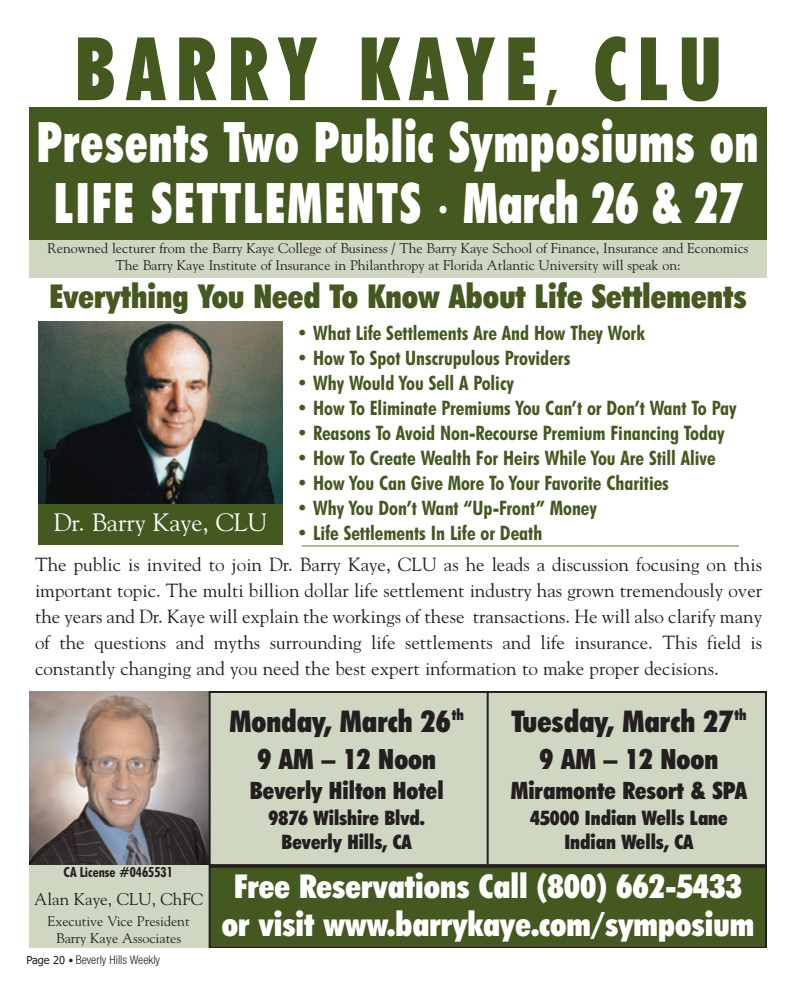
<style>
.page{position:relative;width:792px;height:1008px;background:#fff}
.page>*{position:absolute;margin:0;border:0;box-sizing:border-box;transform-origin:0 0}
.t1{font:88px "Futura BT Extra Black Condensed+JFIKTW";letter-spacing:.15em;color:#44591f;scale:.85 1}
.t2{font:56px/60.6px "Futura BT Extra Black Condensed+JFIKTW";letter-spacing:.025em;color:#fff;text-align:center;scale:.85 1}
.t3{font:33px/38px "Futura BT Extra Black Condensed+JFIKTW";color:#fff;text-align:center}
.t4{font:33px "Futura BT Extra Black Condensed+JFIKTW";color:#44591f}
.t5{font:30px "Futura BT Extra Black Condensed+JFIKTW";color:#231f20}
.t6{font:28px "Futura BT Extra Black Condensed+JFIKTW";color:#231f20}
.t7{font:25px "Goudy+AOQUFV";color:#fff}
.t8{font:24px "Futura BT Extra Black Condensed+JFIKTW";color:#231f20}
.t9{font:20px "Futura BT Bold Condensed+ZTWZYS";color:#44591f}
.t10{font:20px/24px "Futura BT Extra Black Condensed+JFIKTW";color:#231f20;text-align:center}
.t11{font:19px/26px "Goudy+AOQUFV";color:#231f20;text-align:justify}
.t12{font:17px "Goudy+AOQUFV";color:#231f20}
.t13{font:14px/16.8px "Goudy+AOQUFV";color:#231f20;text-align:center}
.t14{font:14px "Futura BT Bold Condensed+ZTWZYS";color:#231f20}
.t15{font:300 condensed 12px "Helvetica Neue";color:#231f20}
.s1{font-size:44px}
.s2{font-size:28px}
.s3{font-family:"Tahoma";font-weight:400;font-stretch:normal;font-size:11px}
.s4{font-weight:700;font-size:10px}
</style>
<div class="page">
<div style="left:29px;top:858px;width:185px;height:90px;background:#cfd6c2"></div>
<img style="left:29px;top:691px;width:180px;height:173px">
<img style="left:38px;top:322px;width:245px;height:182px">
<div style="left:38px;top:504px;width:245px;height:40px;background:#44591f"></div>
<hr style="left:302px;top:545px;width:437px;height:1px;background:#637542">
<div style="left:209px;top:866px;width:558px;height:82px;background:#44591f"></div>
<div style="left:210px;top:692px;width:556px;height:173px;background:#cfd6c2"></div>
<div style="left:209px;top:691px;width:558px;height:175px;border:2px solid #231f20"></div>
<div style="left:29px;top:238px;width:738px;height:40px;background:#cfd6c2"></div>
<hr style="left:487px;top:692px;width:2px;height:173px;background:#231f20">
<div style="left:29px;top:107px;width:738px;height:133px;background:#44591f"></div>
<h1 class="t1" style="left:75px;top:32px;width:762px">BARRY KAYE <span class="s1">,</span> CLU</h1>
<h2 class="t2" style="left:37px;top:115px;width:850px">Presents Two Public Symposiums on<br>LIFE SETTLEMENTS <span class="s2">•</span> March 26 &amp; 27</h2>
<p class="t13" style="left:48px;top:240px;width:703px">Renowned lecturer from the Barry Kaye College of Business / The Barry Kaye School of Finance, Insurance and Economics<br>The Barry Kaye Institute of Insurance in Philanthropy at Florida Atlantic University will speak on:</p>
<h3 class="t4" style="left:50px;top:283px;width:699px">Everything You Need To Know About Life Settlements</h3>
<h3 class="t7" style="left:54px;top:508px;width:215px">Dr. Barry Kaye, CLU</h3>
<p class="t9" style="left:297px;top:325px;width:350px">• What Life Settlements Are And How They Work</p>
<p class="t9" style="left:297px;top:350px;width:275px">• How To Spot Unscrupulous Providers</p>
<p class="t9" style="left:297px;top:375px;width:219px">• Why Would You Sell A Policy</p>
<p class="t9" style="left:297px;top:400px;width:441px">• How To Eliminate Premiums You Can’t or Don’t Want To Pay</p>
<p class="t9" style="left:297px;top:425px;width:430px">• Reasons To Avoid Non-Recourse Premium Financing Today</p>
<p class="t9" style="left:297px;top:450px;width:421px">• How To Create Wealth For Heirs While You Are Still Alive</p>
<p class="t9" style="left:297px;top:475px;width:374px">• How You Can Give More To Your Favorite Charities</p>
<p class="t9" style="left:297px;top:500px;width:302px">• Why You Don’t Want “Up-Front” Money</p>
<p class="t9" style="left:297px;top:525px;width:247px">• Life Settlements In Life or Death</p>
<p class="t11" style="left:35px;top:551px;width:729px">The public is invited to join Dr. Barry Kaye, CLU as he leads a discussion focusing on this important topic. The multi billion dollar life settlement industry has grown tremendously over the years and Dr. Kaye will explain the workings of these transactions. He will also clarify many of the questions and myths surrounding life settlements and life insurance. This field is constantly changing and you need the best expert information to make proper decisions.</p>
<p class="t14" style="left:64px;top:867px;width:111px">CA License #0465531</p>
<p class="t12" style="left:34px;top:889px;width:170px">Alan Kaye, CLU, ChFC</p>
<p class="t13" style="left:48px;top:912px;width:144px">Executive Vice President<br>Barry Kaye Associates</p>
<p class="t15" style="left:26px;top:955px;width:135px"><span class="s3">Page 20</span> <span class="s4">•</span> Beverly Hills Weekly</p>
<h3 class="t5" style="left:229px;top:709px;width:236px">Monday, March 26<sup>th</sup></h3>
<h3 class="t6" style="left:257px;top:747px;width:180px">9 AM – 12 Noon</h3>
<p class="t8" style="left:250px;top:780px;width:195px">Beverly Hilton Hotel</p>
<p class="t10" style="left:269px;top:807px;width:158px">9876 Wilshire Blvd.<br>Beverly Hills, CA</p>
<h3 class="t5" style="left:511px;top:709px;width:237px">Tuesday, March 27<sup>th</sup></h3>
<h3 class="t6" style="left:540px;top:747px;width:180px">9 AM – 12 Noon</h3>
<p class="t8" style="left:511px;top:780px;width:238px">Miramonte Resort &amp; SPA</p>
<p class="t10" style="left:530px;top:807px;width:199px">45000 Indian Wells Lane<br>Indian Wells, CA</p>
<h3 class="t3" style="left:222px;top:869px;width:534px">Free Reservations Call (800) 662-5433 or visit www.barrykaye.com/symposium</h3>
</div>
